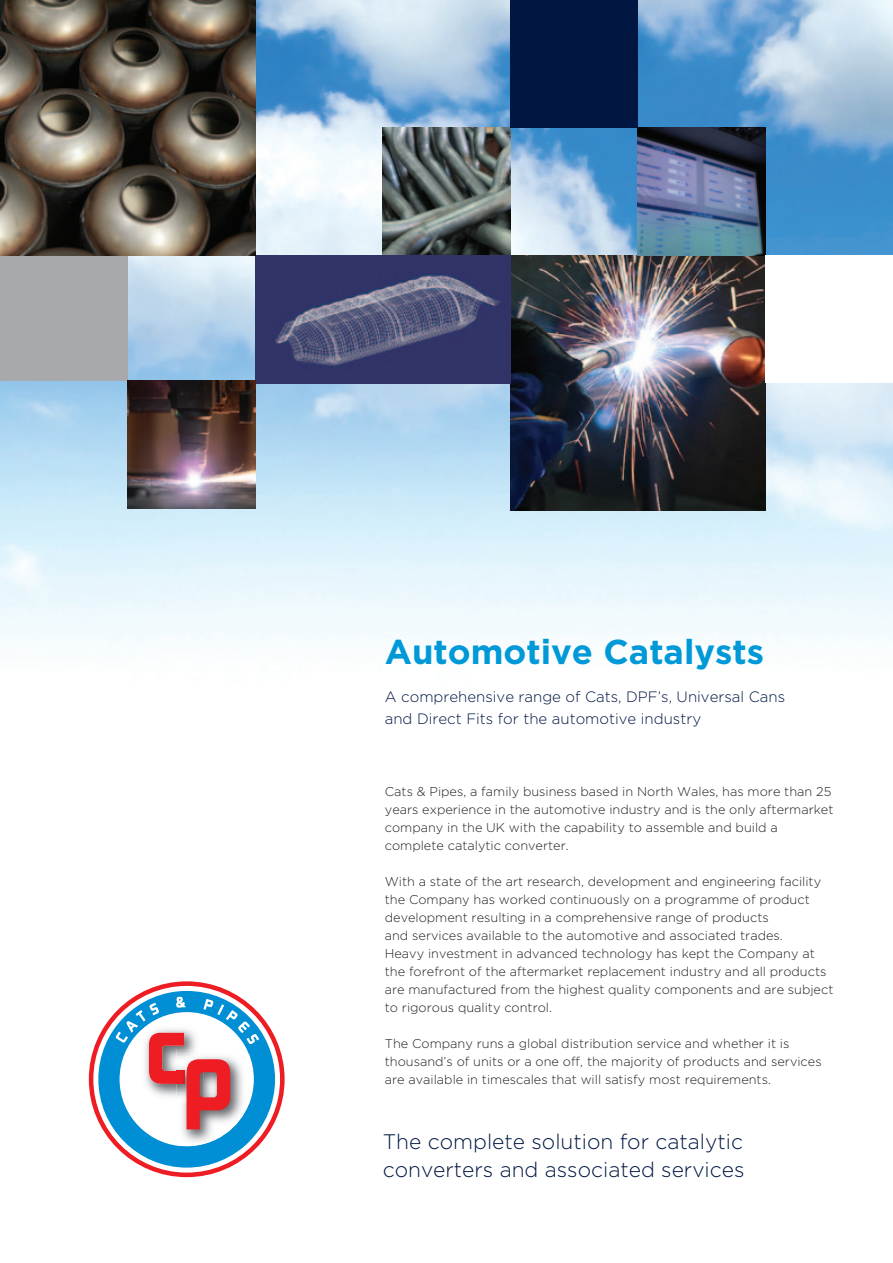
<style>
.page{position:relative;width:893px;height:1263px;background:#fff}
.page>*{position:absolute;margin:0;border:0;box-sizing:border-box;transform-origin:0 0}
.t1{font:700 34.5px "Gotham";color:#0099d8}
.t2{font:300 21px/28.5px "Gotham";color:#011742}
.t3{font:300 15px/22.5px "Gotham";color:#011742}
.t4{font:300 12.75px/18px "Gotham";color:#231f20}
</style>
<div class="page">
<img style="left:0;top:0;width:893px;height:648px">
<img style="left:510px;top:255px;width:255px;height:255px">
<div style="left:0;top:253px;width:128px;height:128px;background:#a8a9ad"></div>
<img style="left:383px;top:128px;width:127px;height:127px">
<img style="left:638px;top:128px;width:127px;height:127px">
<div style="left:510px;top:0;width:128px;height:128px;background:#011742"></div>
<img style="left:255px;top:255px;width:255px;height:128px">
<img style="left:0;top:0;width:255px;height:255px">
<img style="left:128px;top:381px;width:127px;height:127px">
<div style="left:765px;top:255px;width:128px;height:128px;background:#fff"></div>
<svg style="left:89px;top:981px;width:196px;height:196px"></svg>
<h1 class="t1" style="left:385px;top:632px;width:381px">Automotive Catalysts</h1>
<p class="t3" style="left:385px;top:685px;width:402px">A comprehensive range of Cats, DPF’s, Universal Cans and Direct Fits for the automotive industry</p>
<p class="t4" style="left:385px;top:783px;width:450px">Cats &amp; Pipes, a family business based in North Wales, has more than 25 years experience in the automotive industry and is the only aftermarket company in the UK with the capability to assemble and build a complete catalytic converter.</p>
<p class="t4" style="left:385px;top:873px;width:450px">With a state of the art research, development and engineering facility the Company has worked continuously on a programme of product development resulting in a comprehensive range of products<br>and services available to the automotive and associated trades.<br>Heavy investment in advanced technology has kept the Company at the forefront of the aftermarket replacement industry and all products are manufactured from the highest quality components and are subject to rigorous quality control.</p>
<p class="t4" style="left:385px;top:1035px;width:438px">The Company runs a global distribution service and whether it is thousand’s of units or a one off, the majority of products and services are available in timescales that will satisfy most requirements.</p>
<h2 class="t2" style="left:383px;top:1127px;width:363px">The complete solution for catalytic converters and associated services</h2>
</div>
